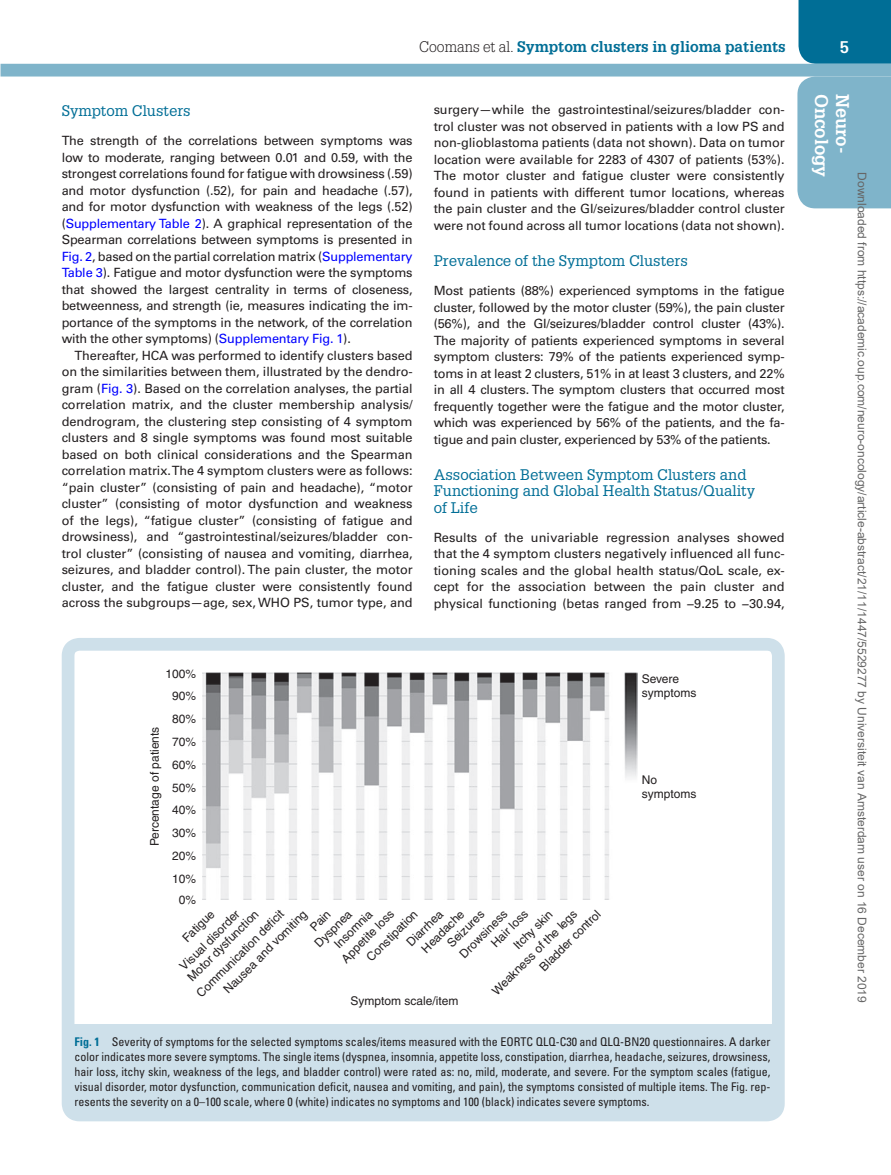
<style>
.page{position:relative;width:891px;height:1175px;background:#fff}
.page>*{position:absolute;margin:0;border:0;box-sizing:border-box;transform-origin:0 0}
.t1{font:700 18px "Glypha LT Std";color:#fff}
.t2{font:700 16.5px "Glypha LT Std";color:#fff}
.t3{font:15px/16.5px "Glypha LT Std";color:#006e96}
.t4{font:700 15px "Glypha LT Std";color:#006e96}
.t5{font:12.75px/16.5px "Univers LT Std";letter-spacing:-.005em;color:#231f20;text-align:justify}
.t6{font:condensed 12px/15px "Univers LT Std";color:#231f20;text-align:justify}
.t7{font:12px/18px "Helvetica";color:#231f20}
.t8{font:12px "Arial";color:#666}
.s1{font-weight:300;color:#231f20}
.s2{color:#00f}
.s3{font-weight:700;color:#006e96}
</style>
<div class="page">
<div style="left:799px;top:0;width:92px;height:64px;background:#006e96"></div>
<div style="left:1px;top:64px;width:890px;height:12px;background:#7fb4ca"></div>
<div style="left:797px;top:76px;width:94px;height:132px;background:#7fb4ca"></div>
<div style="left:65px;top:1024px;width:716px;height:89px;background:#cee0ea"></div>
<img style="left:202px;top:672px;width:435px;height:227px">
<div style="left:62px;top:638px;width:723px;height:483px;border:13px solid #cee0ea;border-radius:12px"></div>
<p class="t4" style="left:419px;top:37px;width:368px"><span class="s1">Coomans et al.</span> Symptom clusters in glioma patients</p>
<p class="t2" style="left:840px;top:37px;width:11px">5</p>
<h1 class="t1" style="left:833px;top:94px;width:85px;rotate:90deg">Oncology</h1>
<h1 class="t1" style="left:854px;top:94px;width:61px;rotate:90deg">Neuro-</h1>
<p class="t3" style="left:62px;top:102px;width:131px">Symptom Clusters</p>
<p class="t5" style="left:62px;top:132px;width:353px">The strength of the correlations between symptoms was low to moderate, ranging between 0.01 and 0.59, with the strongest correlations found for fatigue with drowsiness (.59) and motor dysfunction (.52), for pain and headache (.57), and for motor dysfunction with weakness of the legs (.52) (<span class="s2">Supplementary Table 2</span>). A graphical representation of the Spearman correlations between symptoms is presented in <span class="s2">Fig. 2</span>, based on the partial correlation matrix (<span class="s2">Supplementary Table 3</span>). Fatigue and motor dysfunction were the symptoms that showed the largest centrality in terms of closeness, betweenness, and strength (ie, measures indicating the im&shy;portance of the symptoms in the network, of the correlation with the other symptoms) (<span class="s2">Supplementary Fig. 1</span>).</p>
<p class="t5" style="left:62px;top:347px;width:353px;text-indent:13px">Thereafter, HCA was performed to identify clusters based on the similarities between them, illustrated by the dendro&shy;gram (<span class="s2">Fig. 3</span>). Based on the correlation analyses, the partial correlation matrix, and the cluster membership analysis/ dendrogram, the clustering step consisting of 4 symptom clusters and 8 single symptoms was found most suitable based on both clinical considerations and the Spearman correlation matrix. The 4 symptom clusters were as follows: “pain cluster” (consisting of pain and headache), “motor cluster” (consisting of motor dysfunction and weakness of the legs), “fatigue cluster” (consisting of fatigue and drowsiness), and “gastrointestinal/seizures/bladder con&shy;trol cluster” (consisting of nausea and vomiting, diarrhea, seizures, and bladder control). The pain cluster, the motor cluster, and the fatigue cluster were consistently found across the subgroups—age, sex, WHO PS, tumor type, and</p>
<p class="t5" style="left:434px;top:101px;width:353px">surgery—while the gastrointestinal/seizures/bladder con&shy;trol cluster was not observed in patients with a low PS and non-glioblastoma patients (data not shown). Data on tumor location were available for 2283 of 4307 of patients (53%).<br>The motor cluster and fatigue cluster were consistently found in patients with different tumor locations, whereas the pain cluster and the GI/seizures/bladder control cluster were not found across all tumor locations (data not shown).</p>
<p class="t3" style="left:434px;top:252px;width:256px">Prevalence of the Symptom Clusters</p>
<p class="t5" style="left:434px;top:282px;width:353px">Most patients (88%) experienced symptoms in the fatigue cluster, followed by the motor cluster (59%), the pain cluster (56%), and the GI/seizures/bladder control cluster (43%).<br>The majority of patients experienced symptoms in several symptom clusters: 79% of the patients experienced symp&shy;toms in at least 2 clusters, 51% in at least 3 clusters, and 22% in all 4 clusters. The symptom clusters that occurred most frequently together were the fatigue and the motor cluster, which was experienced by 56% of the patients, and the fa&shy;tigue and pain cluster, experienced by 53% of the patients.</p>
<p class="t3" style="left:434px;top:466px;width:323px">Association Between Symptom Clusters and<br>Functioning and Global Health Status/Quality of Life</p>
<p class="t5" style="left:434px;top:529px;width:353px">Results of the univariable regression analyses showed that the 4 symptom clusters negatively influenced all func&shy;tioning scales and the global health status/QoL scale, ex&shy;cept for the association between the pain cluster and physical functioning (betas ranged from −9.25 to −30.94,</p>
<p class="t8" style="left:866px;top:172px;width:831px;rotate:90deg">Downloaded from https://academic.oup.com/neuro-oncology/article-abstract/21/11/1447/5529277 by Universiteit van Amsterdam user on 16 December 2019</p>
<p class="t7" style="left:166px;top:664px;width:32px">100%</p>
<p class="t7" style="left:642px;top:671px;width:56px;line-height:14.4px">Severe symptoms</p>
<p class="t7" style="left:172px;top:687px;width:26px">90%</p>
<p class="t7" style="left:172px;top:710px;width:26px">80%</p>
<p class="t7" style="left:146px;top:846px;width:121px;rotate:-90deg">Percentage of patients</p>
<p class="t7" style="left:172px;top:733px;width:26px">70%</p>
<p class="t7" style="left:172px;top:755px;width:26px">60%</p>
<p class="t7" style="left:642px;top:772px;width:56px;line-height:14.4px">No symptoms</p>
<p class="t7" style="left:172px;top:778px;width:26px">50%</p>
<p class="t7" style="left:172px;top:801px;width:26px">40%</p>
<p class="t7" style="left:172px;top:824px;width:26px">30%</p>
<p class="t7" style="left:172px;top:846px;width:26px">20%</p>
<p class="t7" style="left:172px;top:869px;width:26px">10%</p>
<p class="t7" style="left:179px;top:891px;width:19px">0%</p>
<p class="t7" style="left:179px;top:976px;width:120px;text-indent:5px;rotate:-45deg">Motor dysfunction<br>Communication deficit</p>
<p class="t7" style="left:535px;top:962px;width:82px;rotate:-45deg">Bladder control</p>
<p class="t7" style="left:163px;top:949px;width:81px;text-align:center;rotate:-45deg">Fatigue<br>Visual disorder</p>
<p class="t7" style="left:390px;top:925px;width:48px;text-indent:-39px;rotate:-45deg">Constipation<br>Diarrhea</p>
<p class="t7" style="left:310px;top:939px;width:49px;rotate:-45deg">Dyspnea</p>
<p class="t7" style="left:330px;top:940px;width:50px;rotate:-45deg">Insomnia</p>
<p class="t7" style="left:337px;top:954px;width:70px;rotate:-45deg">Appetite loss</p>
<p class="t7" style="left:434px;top:929px;width:48px;line-height:14.2px;text-indent:-22px;rotate:-45deg">Headache<br>Seizures</p>
<p class="t7" style="left:477px;top:929px;width:48px;line-height:14.7px;text-indent:-30px;rotate:-45deg">Drowsiness<br>Hair loss</p>
<p class="t7" style="left:488px;top:986px;width:116px;rotate:-45deg">Weakness of the legs</p>
<p class="t7" style="left:294px;top:910px;width:25px;line-height:16.6px;text-indent:-106px;rotate:-45deg">Nausea and vomiting<br>Pain</p>
<p class="t7" style="left:509px;top:940px;width:51px;rotate:-45deg">Itchy skin</p>
<p class="t7" style="left:351px;top:992px;width:110px">Symptom scale/item</p>
<p class="t6" style="left:74px;top:1033px;width:698px"><span class="s3">Fig. 1</span> Severity of symptoms for the selected symptoms scales/items measured with the EORTC QLQ-C30 and QLQ-BN20 questionnaires. A darker color indicates more severe symptoms. The single items (dyspnea, insomnia, appetite loss, constipation, diarrhea, headache, seizures, drowsiness, hair loss, itchy skin, weakness of the legs, and bladder control) were rated as: no, mild, moderate, and severe. For the symptom scales (fatigue, visual disorder, motor dysfunction, communication deficit, nausea and vomiting, and pain), the symptoms consisted of multiple items. The Fig. rep&shy;resents the severity on a 0–100 scale, where 0 (white) indicates no symptoms and 100 (black) indicates severe symptoms.</p>
</div>
